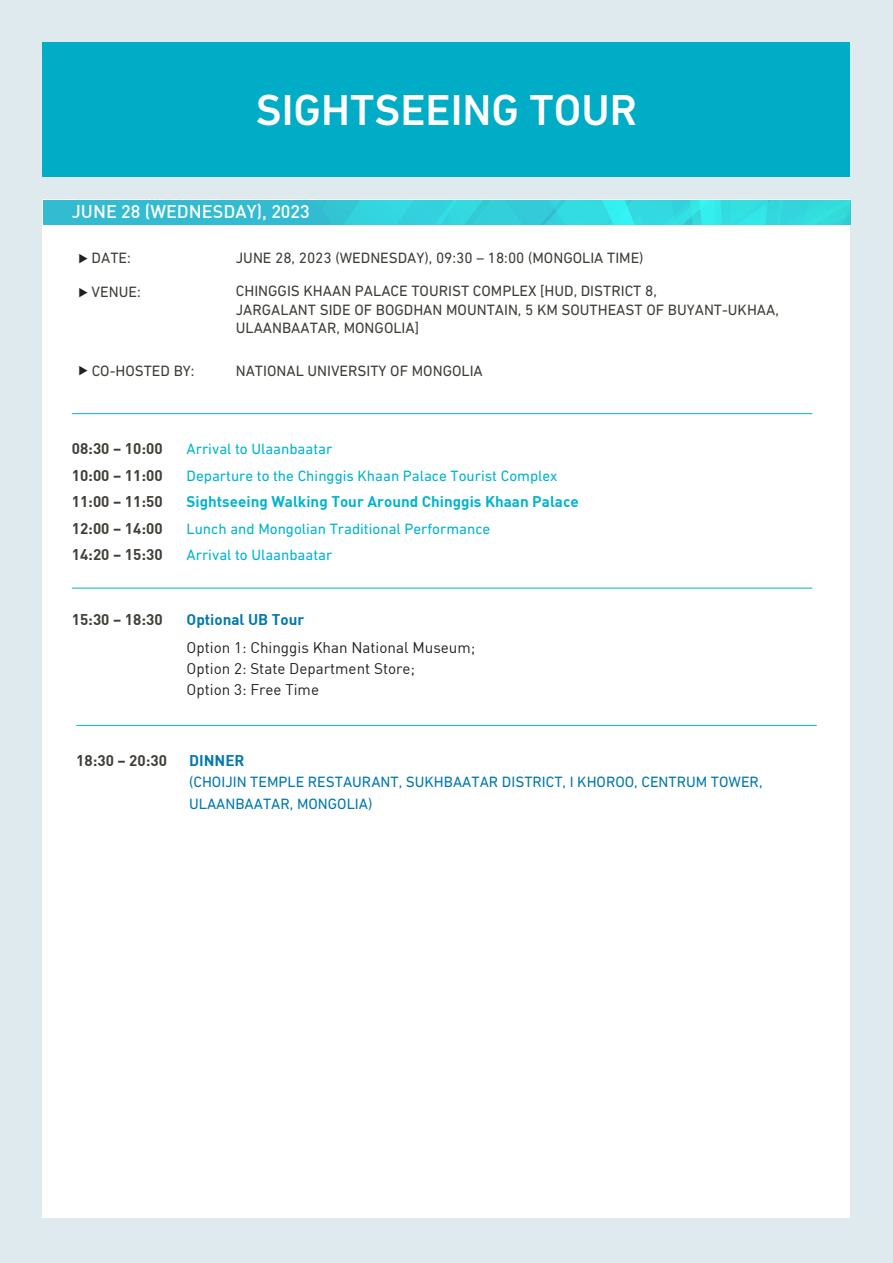
<style>
.page{position:relative;width:893px;height:1263px;background:#dfeaef}
.page>*{position:absolute;margin:0;border:0;box-sizing:border-box;transform-origin:0 0}
.t1{font:500 44.1px "DIN Next LT Pro";color:#fff}
.t2{font:18px "Dinmed";color:#fff}
.t3{font:15.15px/18.3px "DIN Next LT Pro";color:#3f3d36}
.t4{font:15.15px "DIN Next LT Pro";color:#00b4cd}
.t5{font:15.15px/21.3px "DIN Next LT Pro";color:#0078ae}
.t6{font:15.15px/21px "Dinreg";color:#231f20}
.t7{font:15.15px "Dinbol";color:#3f3d36}
.t8{font:15.15px "Dinbol";color:#00b4cd}
.t9{font:15.15px "Dinbol";color:#0078ae}
</style>
<div class="page">
<div style="left:43px;top:199px;width:807px;height:1019px;background:#fff"></div>
<div style="left:43px;top:43px;width:807px;height:134px;background:#00acc6"></div>
<div style="left:43px;top:200px;width:807px;height:25px;background:#33bcd1"></div>
<svg style="left:343px;top:200px;width:507px;height:25px;background:#33d8e0"></svg>
<hr style="left:72px;top:588px;width:740px;height:1px;background:#00b4cd">
<hr style="left:72px;top:413px;width:740px;height:1px;background:#00b4cd">
<hr style="left:76px;top:725px;width:741px;height:1px;background:#00b4cd">
<h1 class="t1" style="left:256px;top:84px;width:383px">SIGHTSEEING TOUR</h1>
<p class="t2" style="left:72px;top:200px;width:239px">JUNE 28 (WEDNESDAY), 2023</p>
<p class="t3" style="left:92px;top:249px;width:41px">DATE:</p>
<p class="t3" style="left:236px;top:248px;width:409px">JUNE 28, 2023 (WEDNESDAY), 09:30 – 18:00 (MONGOLIA TIME)</p>
<p class="t3" style="left:236px;top:282px;width:545px">CHINGGIS KHAAN PALACE TOURIST COMPLEX [HUD, DISTRICT 8,<br>JARGALANT SIDE OF BOGDHAN MOUNTAIN, 5 KM SOUTHEAST OF BUYANT-UKHAA,<br>ULAANBAATAR, MONGOLIA]</p>
<p class="t3" style="left:92px;top:282px;width:51px">VENUE:</p>
<p class="t3" style="left:92px;top:361px;width:104px">CO-HOSTED BY:</p>
<p class="t3" style="left:236px;top:361px;width:249px">NATIONAL UNIVERSITY OF MONGOLIA</p>
<p class="t7" style="left:72px;top:439px;width:92px">08:30 – 10:00</p>
<p class="t4" style="left:187px;top:440px;width:147px">Arrival to Ulaanbaatar</p>
<p class="t7" style="left:72px;top:465px;width:92px">10:00 – 11:00</p>
<p class="t4" style="left:187px;top:467px;width:372px">Departure to the Chinggis Khaan Palace Tourist Complex</p>
<p class="t7" style="left:72px;top:518px;width:92px">12:00 – 14:00</p>
<p class="t4" style="left:187px;top:520px;width:305px">Lunch and Mongolian Traditional Performance</p>
<p class="t7" style="left:72px;top:545px;width:92px">14:20 – 15:30</p>
<p class="t4" style="left:187px;top:546px;width:147px">Arrival to Ulaanbaatar</p>
<p class="t7" style="left:72px;top:492px;width:92px">11:00 – 11:50</p>
<p class="t8" style="left:187px;top:492px;width:394px">Sightseeing Walking Tour Around Chinggis Khaan Palace</p>
<p class="t7" style="left:72px;top:610px;width:92px">15:30 – 18:30</p>
<p class="t9" style="left:187px;top:610px;width:119px">Optional UB Tour</p>
<p class="t6" style="left:187px;top:637px;width:290px">Option 1: Chinggis Khan National Museum;<br>Option 2: State Department Store;<br>Option 3: Free Time</p>
<p class="t7" style="left:76px;top:751px;width:92px">18:30 – 20:30</p>
<p class="t9" style="left:189px;top:751px;width:57px">DINNER</p>
<p class="t5" style="left:189px;top:771px;width:575px">(CHOĲIN TEMPLE RESTAURANT, SUKHBAATAR DISTRICT, I KHOROO, CENTRUM TOWER,<br>ULAANBAATAR, MONGOLIA)</p>
</div>
